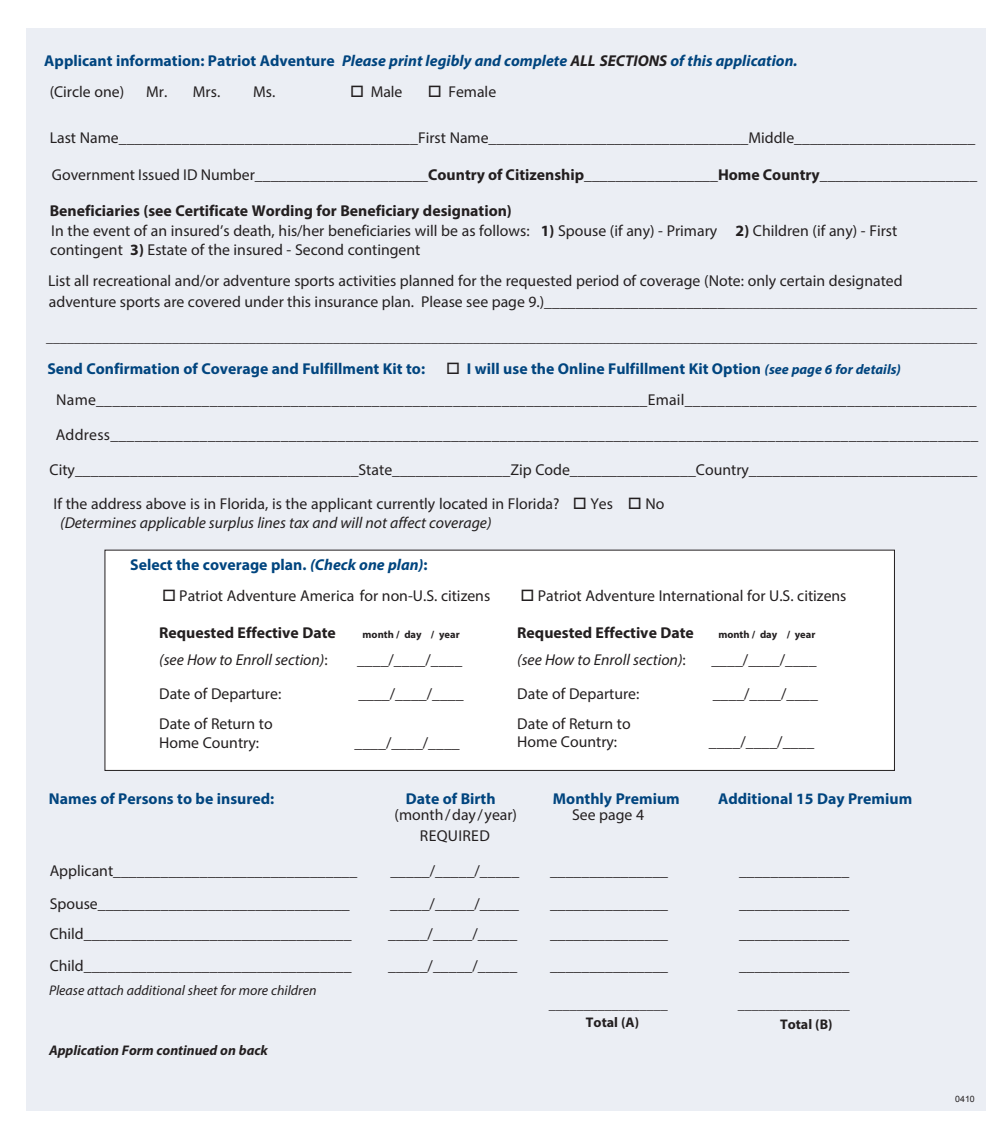
<style>
.page{position:relative;width:1008px;height:1134px;background:#fff}
.page>*{position:absolute;margin:0;border:0;box-sizing:border-box;transform-origin:0 0}
.t1{font:15.75px/19.2px "Myriad Pro";color:#231f20}
.t2{font:700 15.75px "Myriad Pro";color:#01457f}
.t3{font:italic 15.75px "Myriad Pro";color:#231f20}
.t4{font:italic 700 15.75px/31.5px "Myriad Pro";color:#01457f}
.t5{font:700 15.75px "Myriad Pro";color:#231f20}
.t6{font:15.75px "Myriad Pro";letter-spacing:.02em;color:#231f20}
.t7{font:14px "Myriad Pro";color:#231f20}
.t8{font:italic 14px "Myriad Pro";color:#231f20}
.t9{font:italic 700 14px "Myriad Pro";color:#231f20}
.t10{font:700 14px "Myriad Pro";color:#231f20}
.t11{font:700 10.5px "Myriad Pro";color:#231f20}
.t12{font:8.75px "Arial";color:#231f20}
.s1{font-style:normal}
.s2{color:#231f20}
.s3{font-weight:400;font-style:normal;color:#231f20}
.s4{font-weight:700}
.s5{font-size:14px}
.s6{font-weight:700;color:#01457f}
.s7{font-weight:700;font-style:italic;font-size:14px;color:#01457f}
.s8{font-style:italic}
</style>
<div class="page">
<div style="left:26px;top:28px;width:960px;height:1083px;background:#ebeef4"></div>
<div style="left:105px;top:550px;width:789px;height:220px;background:#fff"></div>
<div style="left:105px;top:550px;width:790px;height:221px;border:1px solid #231f20"></div>
<p class="t4" style="left:50px;top:44px;width:749px;text-indent:-5px"><span class="s1">Applicant information: Patriot Adventure</span> Please print legibly and complete <span class="s2">ALL SECTIONS</span> of this application. <span class="s3">(Circle one)</span></p>
<p class="t1" style="left:146px;top:82px;width:76px">Mr. Mrs.</p>
<p class="t1" style="left:253px;top:82px;width:24px">Ms.</p>
<p class="t1" style="left:350px;top:82px;width:54px">□ Male</p>
<p class="t1" style="left:428px;top:82px;width:70px">□ Female</p>
<p class="t1" style="left:50px;top:128px;width:927px">Last Name______________________________________First Name_________________________________Middle_______________________</p>
<p class="t1" style="left:52px;top:164px;width:927px">Government Issued ID Number______________________<span class="s4">Country of Citizenship_____</span>____________<span class="s4">Home Country_________</span>___________</p>
<p class="t1" style="left:50px;top:201px;width:849px"><span class="s4">Beneficiaries (see Certificate Wording for Beneficiary designation)<br></span>In the event of an insured’s death, his/her beneficiaries will be as follows: <span class="s4">1)</span> Spouse (if any) - Primary <span class="s4">2)</span> Children (if any) - First contingent <span class="s4">3)</span> Estate of the insured - Second contingent</p>
<p class="t1" style="left:48px;top:270px;width:931px;line-height:21px">List all recreational and/or adventure sports activities planned for the requested period of coverage (Note: only certain designated<br>adventure sports are covered under this insurance plan. Please see page 9.)_______________________<span class="s5">____________________________________</span></p>
<p class="t7" style="left:46px;top:329px;width:932px">_____________________________________________________________________________________________________________________________________</p>
<p class="t2" style="left:47px;top:358px;width:379px">Send Confirmation of Coverage and Fulfillment Kit to:</p>
<p class="t1" style="left:56px;top:353px;width:922px;line-height:31.5px;text-indent:390px">□ <span class="s6">I will use the Online Fulfillment Kit Option</span> <span class="s7">(see page 6 for details)<br></span>Name____________________________________________________________________Email____________________________________</p>
<p class="t1" style="left:56px;top:425px;width:924px">Address___________________________________________________________________________________________________________</p>
<p class="t1" style="left:50px;top:453px;width:929px;line-height:34.1px">City____________________________________State_______________Zip Code________________Country_____________________________<br>If the address above is in Florida, is the applicant currently located in Florida? □ Yes □ No</p>
<p class="t3" style="left:60px;top:513px;width:433px">(Determines applicable surplus lines tax and will not affect coverage)</p>
<p class="t2" style="left:130px;top:554px;width:299px">Select the coverage plan. <span class="s8">(Check one plan)</span>:</p>
<p class="t1" style="left:162px;top:586px;width:330px">□ Patriot Adventure America for non-U.S. citizens</p>
<p class="t1" style="left:521px;top:586px;width:327px">□ Patriot Adventure International for U.S. citizens</p>
<p class="t5" style="left:159px;top:623px;width:178px">Requested Effective Date</p>
<p class="t11" style="left:363px;top:628px;width:99px">month / day / year</p>
<p class="t3" style="left:159px;top:650px;width:170px">(see How to Enroll section)<span class="s1">:</span></p>
<p class="t1" style="left:357px;top:650px;width:107px">____/____/____</p>
<p class="t1" style="left:159px;top:684px;width:124px">Date of Departure:</p>
<p class="t1" style="left:358px;top:684px;width:107px">____/____/____</p>
<p class="t1" style="left:159px;top:714px;width:115px">Date of Return to<br>Home Country:</p>
<p class="t5" style="left:517px;top:623px;width:178px">Requested Effective Date</p>
<p class="t11" style="left:718px;top:628px;width:99px">month / day / year</p>
<p class="t3" style="left:517px;top:650px;width:170px">(see How to Enroll section)<span class="s1">:</span></p>
<p class="t1" style="left:711px;top:649px;width:107px">____/____/____</p>
<p class="t1" style="left:517px;top:684px;width:124px">Date of Departure:</p>
<p class="t1" style="left:713px;top:684px;width:107px">____/____/____</p>
<p class="t1" style="left:517px;top:714px;width:115px">Date of Return to<br>Home Country:</p>
<p class="t1" style="left:709px;top:732px;width:107px">____/____/____</p>
<p class="t1" style="left:355px;top:732px;width:107px">____/____/____</p>
<p class="t2" style="left:49px;top:789px;width:227px">Names of Persons to be insured:</p>
<p class="t2" style="left:406px;top:789px;width:91px">Date of Birth</p>
<p class="t2" style="left:553px;top:789px;width:128px">Monthly Premium</p>
<p class="t2" style="left:718px;top:789px;width:196px">Additional 15 Day Premium</p>
<p class="t1" style="left:395px;top:805px;width:124px">(month/day/year)</p>
<p class="t1" style="left:572px;top:805px;width:74px">See page 4</p>
<p class="t6" style="left:420px;top:826px;width:71px">REQUIRED</p>
<p class="t1" style="left:50px;top:861px;width:309px">Applicant_______________________________</p>
<p class="t1" style="left:390px;top:861px;width:130px">_____/_____/_____</p>
<p class="t1" style="left:550px;top:861px;width:120px">_______________</p>
<p class="t1" style="left:739px;top:861px;width:112px">______________</p>
<p class="t1" style="left:50px;top:894px;width:302px">Spouse________________________________</p>
<p class="t1" style="left:390px;top:894px;width:130px">_____/_____/_____</p>
<p class="t1" style="left:550px;top:894px;width:120px">_______________</p>
<p class="t1" style="left:739px;top:894px;width:112px">______________</p>
<p class="t1" style="left:50px;top:924px;width:303px">Child__________________________________</p>
<p class="t1" style="left:388px;top:924px;width:130px">_____/_____/_____</p>
<p class="t1" style="left:550px;top:924px;width:120px">_______________</p>
<p class="t1" style="left:739px;top:924px;width:112px">______________</p>
<p class="t1" style="left:50px;top:955px;width:303px">Child__________________________________</p>
<p class="t1" style="left:388px;top:955px;width:130px">_____/_____/_____</p>
<p class="t1" style="left:550px;top:955px;width:120px">_______________</p>
<p class="t1" style="left:739px;top:955px;width:112px">______________</p>
<p class="t8" style="left:49px;top:982px;width:269px">Please attach additional sheet for more children</p>
<p class="t7" style="left:549px;top:996px;width:120px">_________________</p>
<p class="t7" style="left:738px;top:996px;width:113px">________________</p>
<p class="t9" style="left:49px;top:1041px;width:220px">Application Form continued on back</p>
<p class="t10" style="left:586px;top:1014px;width:55px">Total (A)</p>
<p class="t10" style="left:780px;top:1015px;width:54px">Total (B)</p>
<p class="t12" style="left:955px;top:1095px;width:21px">0410</p>
</div>
